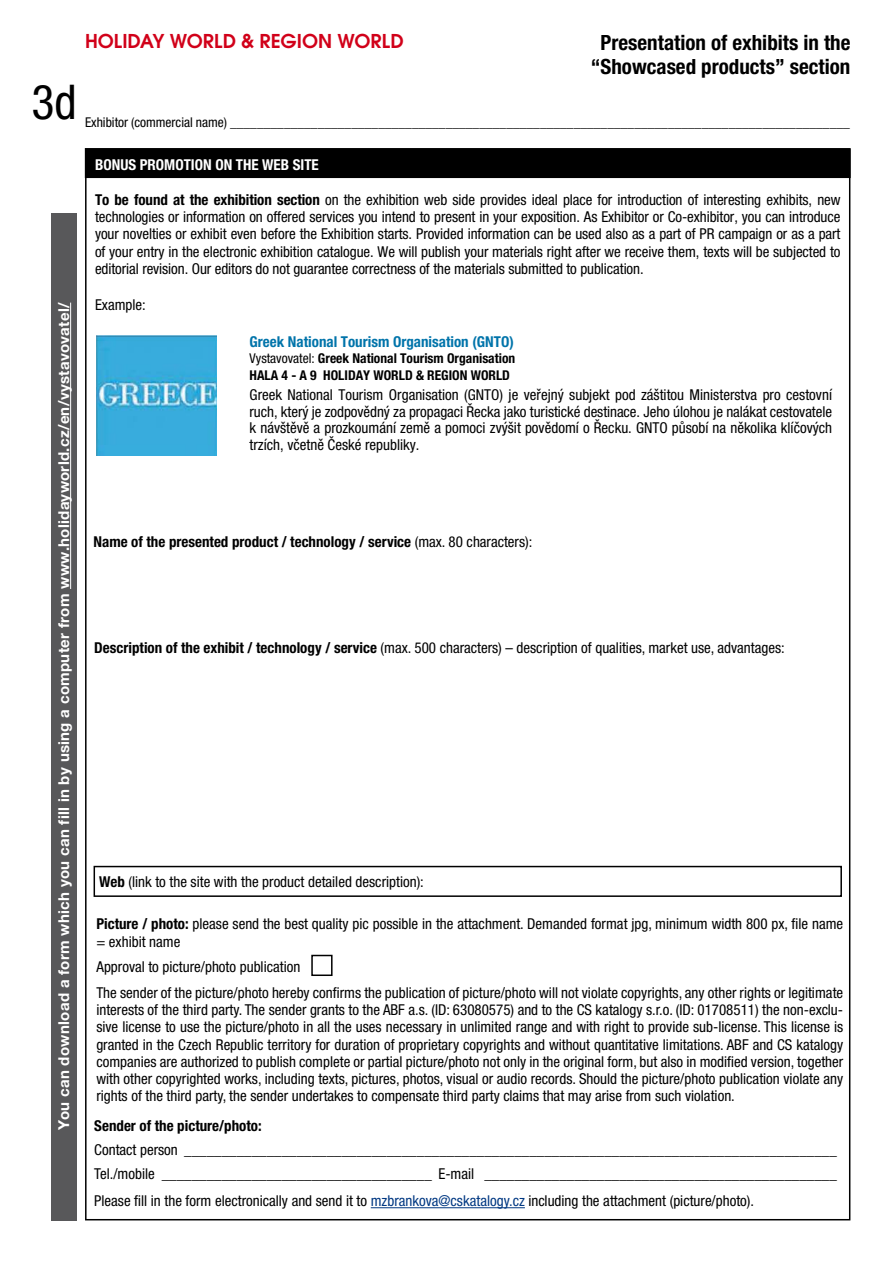
<style>
.page{position:relative;width:893px;height:1263px;background:#fff}
.page>*{position:absolute;margin:0;border:0;box-sizing:border-box;transform-origin:0 0}
.t1{font:condensed 48px "Helvetica Neue LT Pro";color:#000}
.t2{font:700 condensed 21px/24px "Helvetica Neue LT Pro";color:#000;text-align:center}
.t3{font:21px "Avant Gar Got Itc TOT Dem";color:#d10019}
.t4{font:condensed 15px/17.2px "Helvetica Neue LT Pro";color:#000;text-align:justify}
.t5{font:700 15px "Helvetica Neue LT Pro";letter-spacing:.02em;color:#fff}
.t6{font:700 condensed 15px "Helvetica Neue LT Pro";color:#000}
.t7{font:700 condensed 15px "Helvetica Neue LT Pro";color:#0074aa}
.t8{font:700 condensed 15px "Helvetica Neue LT Pro";color:#fff}
.t9{font:condensed 13.5px "Helvetica Neue LT Pro";color:#000}
.t10{font:700 condensed 13.5px/16.5px "Helvetica Neue LT Pro";color:#000}
.s1{font-weight:700}
.s2{font-weight:400}
.s3{color:#003882}
</style>
<div class="page">
<div style="left:51px;top:213px;width:26px;height:1007px;background:#58585a"></div>
<hr style="left:70px;top:303px;width:1px;height:286px;background:#fff">
<div style="left:85px;top:148px;width:766px;height:30px;background:#000"></div>
<div style="left:94px;top:866px;width:748px;height:31px;border:2px solid #000"></div>
<hr style="left:371px;top:1207px;width:154px;height:1px;background:#003882">
<div style="left:311px;top:955px;width:22px;height:21px;border:2px solid #000"></div>
<img style="left:97px;top:336px;width:120px;height:119px">
<h1 class="t1" style="left:32px;top:75px;width:47px">3d</h1>
<p class="t5" style="left:55px;top:1130px;width:830px;rotate:-90deg">You can download a form which you can fill in by using a computer from www.holidayworld.cz/en/vystavovatel/</p>
<h2 class="t3" style="left:85px;top:29px;width:320px">HOLIDAY WORLD &amp; REGION WORLD</h2>
<h2 class="t2" style="left:591px;top:30px;width:261px">Presentation of exhibits in the “Showcased products” section</h2>
<p class="t9" style="left:85px;top:114px;width:766px">Exhibitor (commercial name) ____________________________________________________________________________________________</p>
<p class="t8" style="left:95px;top:155px;width:225px">BONUS PROMOTION ON THE WEB SITE</p>
<p class="t4" style="left:95px;top:191px;width:747px"><span class="s1">To be found at the exhibition section</span> on the exhibition web side provides ideal place for introduction of interesting exhibits, new technologies or information on offered services you intend to present in your exposition. As Exhibitor or Co-exhibitor, you can introduce your novelties or exhibit even before the Exhibition starts. Provided information can be used also as a part of PR campaign or as a part of your entry in the electronic exhibition catalogue. We will publish your materials right after we receive them, texts will be subjected to editorial revision. Our editors do not guarantee correctness of the materials submitted to publication.</p>
<p class="t4" style="left:95px;top:296px;width:52px">Example:</p>
<p class="t7" style="left:250px;top:332px;width:266px">Greek National Tourism Organisation (GNTO)</p>
<p class="t10" style="left:250px;top:350px;width:267px"><span class="s2">Vystavovatel:</span> Greek National Tourism Organisation<br>HALA 4 - A 9 HOLIDAY WORLD &amp; REGION WORLD</p>
<p class="t4" style="left:250px;top:387px;width:584px;line-height:16.5px">Greek National Tourism Organisation (GNTO) je veřejný subjekt pod záštitou Ministerstva pro cestovní ruch, který je zodpovědný za propagaci Řecka jako turistické destinace. Jeho úlohou je nalákat cestovatele k návštěvě a prozkoumání země a pomoci zvýšit povědomí o Řecku. GNTO působí na několika klíčových trzích, včetně České republiky.</p>
<p class="t6" style="left:94px;top:532px;width:440px">Name of the presented product / technology / service <span class="s2">(max. 80 characters):</span></p>
<p class="t4" style="left:94px;top:639px;width:692px"><span class="s1">Description of the exhibit / technology / service</span> (max. 500 characters) – description of qualities, market use, advantages:</p>
<p class="t4" style="left:99px;top:872px;width:326px"><span class="s1">Web</span> (link to the site with the product detailed description):</p>
<p class="t4" style="left:96px;top:915px;width:748px;line-height:18px"><span class="s1">Picture / photo:</span> please send the best quality pic possible in the attachment. Demanded format jpg, minimum width 800 px, file name = exhibit name</p>
<p class="t4" style="left:96px;top:953px;width:748px;line-height:26.2px">Approval to picture/photo publication<br>The sender of the picture/photo hereby confirms the publication of picture/photo will not violate copyrights, any other rights or legitimate</p>
<p class="t4" style="left:96px;top:1001px;width:748px">interests of the third party. The sender grants to the ABF a.s. (ID: 63080575) and to the CS katalogy s.r.o. (ID: 01708511) the non-exclu&shy;sive license to use the picture/photo in all the uses necessary in unlimited range and with right to provide sub-license. This license is granted in the Czech Republic territory for duration of proprietary copyrights and without quantitative limitations. ABF and CS katalogy companies are authorized to publish complete or partial picture/photo not only in the original form, but also in modified version, together with other copyrighted works, including texts, pictures, photos, visual or audio records. Should the picture/photo publication violate any rights of the third party, the sender undertakes to compensate third party claims that may arise from such violation.</p>
<p class="t6" style="left:94px;top:1117px;width:169px">Sender of the picture/photo:</p>
<p class="t4" style="left:94px;top:1138px;width:744px;line-height:24px">Contact person _______________________________________________________________________________________<br>Tel./mobile ____________________________________ E-mail _______________________________________________</p>
<p class="t4" style="left:94px;top:1192px;width:661px">Please fill in the form electronically and send it to <span class="s3">mzbrankova@cskatalogy.cz</span> including the attachment (picture/photo).</p>
</div>
